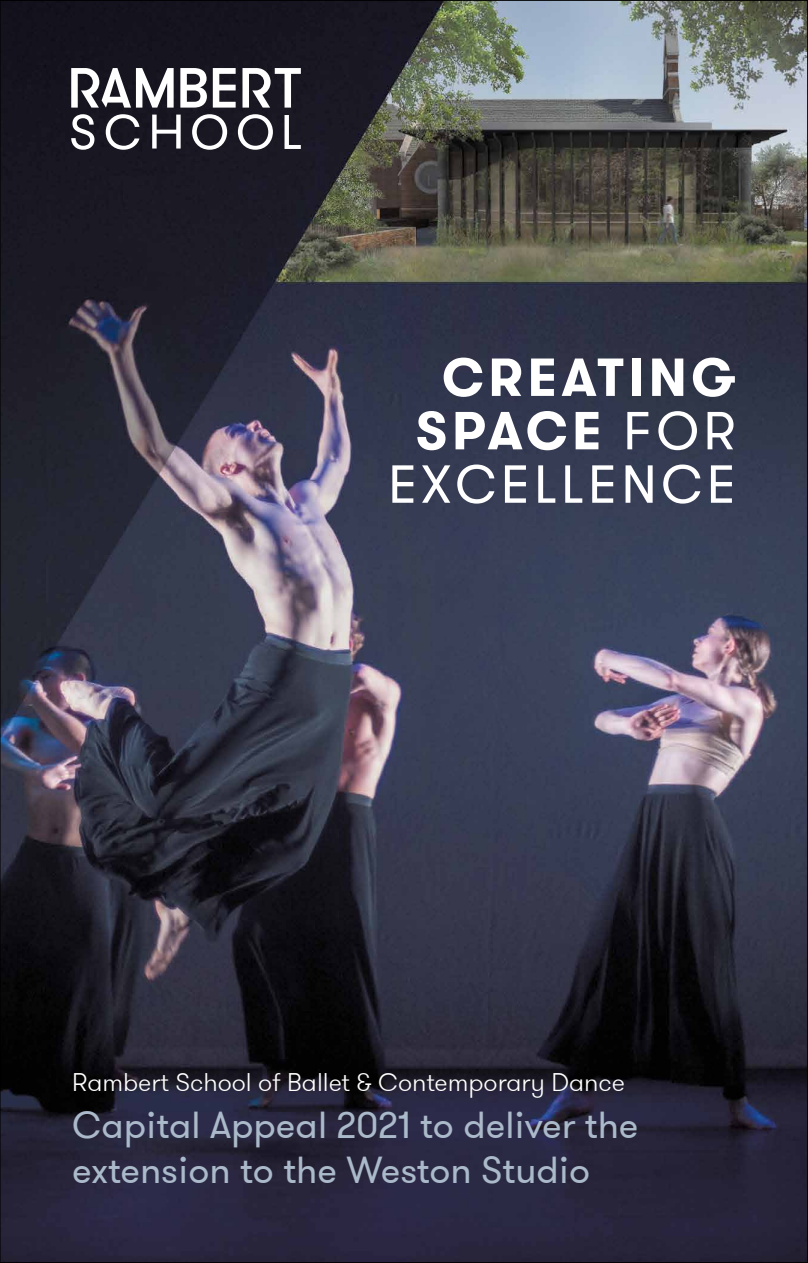
<style>
.page{position:relative;width:808px;height:1263px;background:#fff}
.page>*{position:absolute;margin:0;border:0;box-sizing:border-box;transform-origin:0 0}
.t1{font:700 53.4px/53.4px "GT Walsheim";letter-spacing:.08em;color:#fff;text-align:right}
.t2{font:37.5px/45px "GT Walsheim";color:#abbaca}
.t3{font:300 25.5px "GT Walsheim";color:#fff}
.s1{font-weight:400}
</style>
<div class="page">
<img style="left:1px;top:0;width:807px;height:1263px">
<hr style="left:0;top:0;width:1px;height:1263px;background:#000">
<h1 class="t1" style="left:388px;top:350px;width:349px">CREATING<br>SPACE <span class="s1">FOR<br>EXCELLENCE</span></h1>
<p class="t3" style="left:72px;top:1066px;width:554px">Rambert School of Ballet &amp; Contemporary Dance</p>
<p class="t2" style="left:72px;top:1102px;width:568px">Capital Appeal 2021 to deliver the extension to the Weston Studio</p>
</div>
